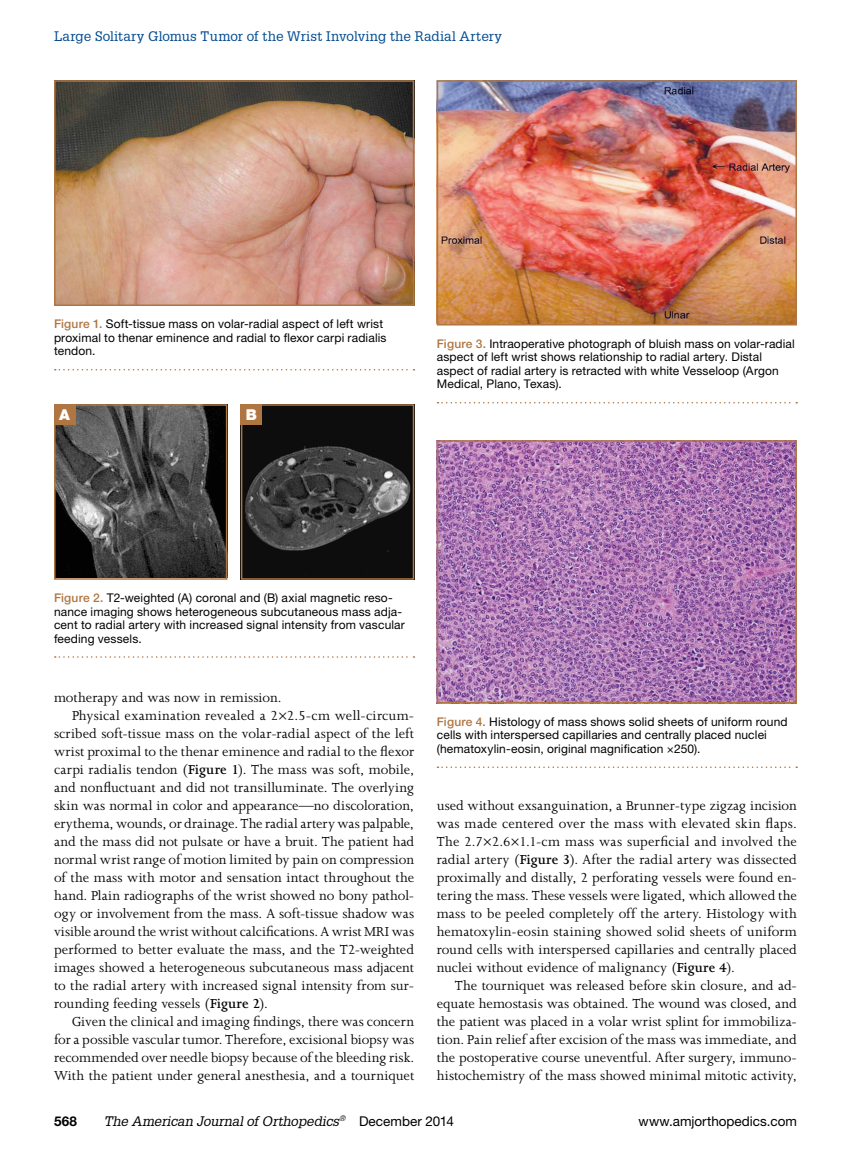
<style>
.page{position:relative;width:851px;height:1161px;background:#fff}
.page>*{position:absolute;margin:0;border:0;box-sizing:border-box;transform-origin:0 0}
.t1{font:15px/18px "Joanna MT Std";letter-spacing:.005em;color:#000;text-align:justify}
.t2{font:900 15px "Helvetica Neue LT Std";color:#fff}
.t3{font:13.5px "Glypha LT Std";letter-spacing:.01em;color:#004a8f}
.t4{font:italic 13.5px "Glypha LT Std";letter-spacing:-.01em;color:#000}
.t5{font:13.5px "Helvetica Neue LT Std";color:#000}
.t6{font:700 13.5px "Helvetica Neue LT Std";color:#000}
.t7{font:12px/13.5px "Helvetica Neue LT Std";letter-spacing:.01em;color:#000}
.s1{font-weight:500;color:#af7642}
.s2{font-weight:600}
.s3{font-family:"Helvetica Neue LT Std";font-style:normal}
</style>
<div class="page">
<img style="left:57px;top:407px;width:167px;height:170px">
<div style="left:54px;top:404px;width:173px;height:176px;border:2px solid #af7642"></div>
<img style="left:244px;top:407px;width:167px;height:170px">
<div style="left:241px;top:404px;width:173px;height:176px;border:2px solid #af7642"></div>
<div style="left:54px;top:404px;width:21px;height:21px;background:#af7642"></div>
<div style="left:241px;top:404px;width:21px;height:21px;background:#af7642"></div>
<svg style="left:55px;top:656px;width:359px;height:2px"></svg>
<img style="left:57px;top:83px;width:354px;height:220px">
<div style="left:54px;top:80px;width:360px;height:226px;border:2px solid #af7642"></div>
<img style="left:439px;top:83px;width:354px;height:240px">
<div style="left:436px;top:80px;width:360px;height:246px;border:2px solid #af7642"></div>
<img style="left:439px;top:443px;width:354px;height:258px">
<div style="left:436px;top:440px;width:360px;height:264px;border:2px solid #af7642"></div>
<svg style="left:55px;top:369px;width:359px;height:1px"></svg>
<svg style="left:437px;top:402px;width:360px;height:1px"></svg>
<svg style="left:437px;top:766px;width:360px;height:2px"></svg>
<p class="t3" style="left:54px;top:28px;width:449px">Large Solitary Glomus Tumor of the Wrist Involving the Radial Artery</p>
<p class="t7" style="left:54px;top:317px;width:334px"><span class="s1">Figure 1.</span> Soft-tissue mass on volar-radial aspect of left wrist proximal to thenar eminence and radial to flexor carpi radialis tendon.</p>
<p class="t2" style="left:59px;top:406px;width:12px">A</p>
<p class="t2" style="left:246px;top:406px;width:13px">B</p>
<p class="t7" style="left:436px;top:337px;width:359px"><span class="s1">Figure 3.</span> Intraoperative photograph of bluish mass on volar-radial aspect of left wrist shows relationship to radial artery. Distal aspect of radial artery is retracted with white Vesseloop (Argon Medical, Plano, Texas).</p>
<p class="t7" style="left:54px;top:591px;width:352px"><span class="s1">Figure 2.</span> T2-weighted (A) coronal and (B) axial magnetic reso&shy;nance imaging shows heterogeneous subcutaneous mass adja&shy;cent to radial artery with increased signal intensity from vascular feeding vessels.</p>
<p class="t1" style="left:54px;top:689px;width:229px">motherapy and was now in remission.</p>
<p class="t1" style="left:72px;top:707px;width:343px">Physical examination revealed a 2×2.5-cm well-circum-</p>
<p class="t1" style="left:54px;top:725px;width:361px">scribed soft-tissue mass on the volar-radial aspect of the left</p>
<p class="t1" style="left:54px;top:743px;width:361px">wrist proximal to the thenar eminence and radial to the flexor</p>
<p class="t1" style="left:54px;top:761px;width:362px">carpi radialis tendon (<span class="s2">Figure 1</span>). The mass was soft, mobile,</p>
<p class="t1" style="left:54px;top:779px;width:361px">and nonfluctuant and did not transilluminate. The overlying</p>
<p class="t1" style="left:54px;top:797px;width:361px">skin was normal in color and appearance—no discoloration,</p>
<p class="t1" style="left:54px;top:815px;width:361px">erythema, wounds, or drainage. The radial artery was palpable,</p>
<p class="t1" style="left:54px;top:833px;width:361px">and the mass did not pulsate or have a bruit. The patient had</p>
<p class="t1" style="left:54px;top:851px;width:361px">normal wrist range of motion limited by pain on compression</p>
<p class="t1" style="left:54px;top:869px;width:361px">of the mass with motor and sensation intact throughout the</p>
<p class="t1" style="left:54px;top:887px;width:361px">hand. Plain radiographs of the wrist showed no bony pathol-</p>
<p class="t1" style="left:54px;top:905px;width:361px">ogy or involvement from the mass. A soft-tissue shadow was</p>
<p class="t1" style="left:54px;top:923px;width:362px">visible around the wrist without calcifications. A wrist MRI was</p>
<p class="t1" style="left:54px;top:941px;width:361px">performed to better evaluate the mass, and the T2-weighted</p>
<p class="t1" style="left:54px;top:959px;width:361px">images showed a heterogeneous subcutaneous mass adjacent</p>
<p class="t1" style="left:54px;top:977px;width:361px">to the radial artery with increased signal intensity from sur-</p>
<p class="t1" style="left:54px;top:995px;width:215px">rounding feeding vessels (<span class="s2">Figure 2</span>).</p>
<p class="t1" style="left:72px;top:1013px;width:343px">Given the clinical and imaging findings, there was concern</p>
<p class="t1" style="left:54px;top:1031px;width:362px">for a possible vascular tumor. Therefore, excisional biopsy was</p>
<p class="t1" style="left:54px;top:1049px;width:362px">recommended over needle biopsy because of the bleeding risk.</p>
<p class="t1" style="left:54px;top:1067px;width:362px">With the patient under general anesthesia, and a tourniquet</p>
<p class="t7" style="left:436px;top:715px;width:352px"><span class="s1">Figure 4.</span> Histology of mass shows solid sheets of uniform round cells with interspersed capillaries and centrally placed nuclei (hematoxylin-eosin, original magnification ×250).</p>
<p class="t1" style="left:436px;top:797px;width:362px">used without exsanguination, a Brunner-type zigzag incision was made centered over the mass with elevated skin flaps.<br>The 2.7×2.6×1.1-cm mass was superficial and involved the radial artery (<span class="s2">Figure 3</span>). After the radial artery was dissected proximally and distally, 2 perforating vessels were found en&shy;tering the mass. These vessels were ligated, which allowed the mass to be peeled completely off the artery. Histology with hematoxylin-eosin staining showed solid sheets of uniform round cells with interspersed capillaries and centrally placed nuclei without evidence of malignancy (<span class="s2">Figure 4</span>).</p>
<p class="t1" style="left:437px;top:977px;width:362px;text-indent:18px">The tourniquet was released before skin closure, and ad&shy;equate hemostasis was obtained. The wound was closed, and the patient was placed in a volar wrist splint for immobiliza&shy;tion. Pain relief after excision of the mass was immediate, and the postoperative course uneventful. After surgery, immuno&shy;histochemistry of the mass showed minimal mitotic activity,</p>
<p class="t6" style="left:54px;top:1113px;width:25px">568</p>
<p class="t4" style="left:104px;top:1113px;width:351px">The American Journal of Orthopedics<sup>®</sup> <span class="s3">December 2014</span></p>
<p class="t5" style="left:638px;top:1113px;width:160px">www.amjorthopedics.com</p>
</div>
